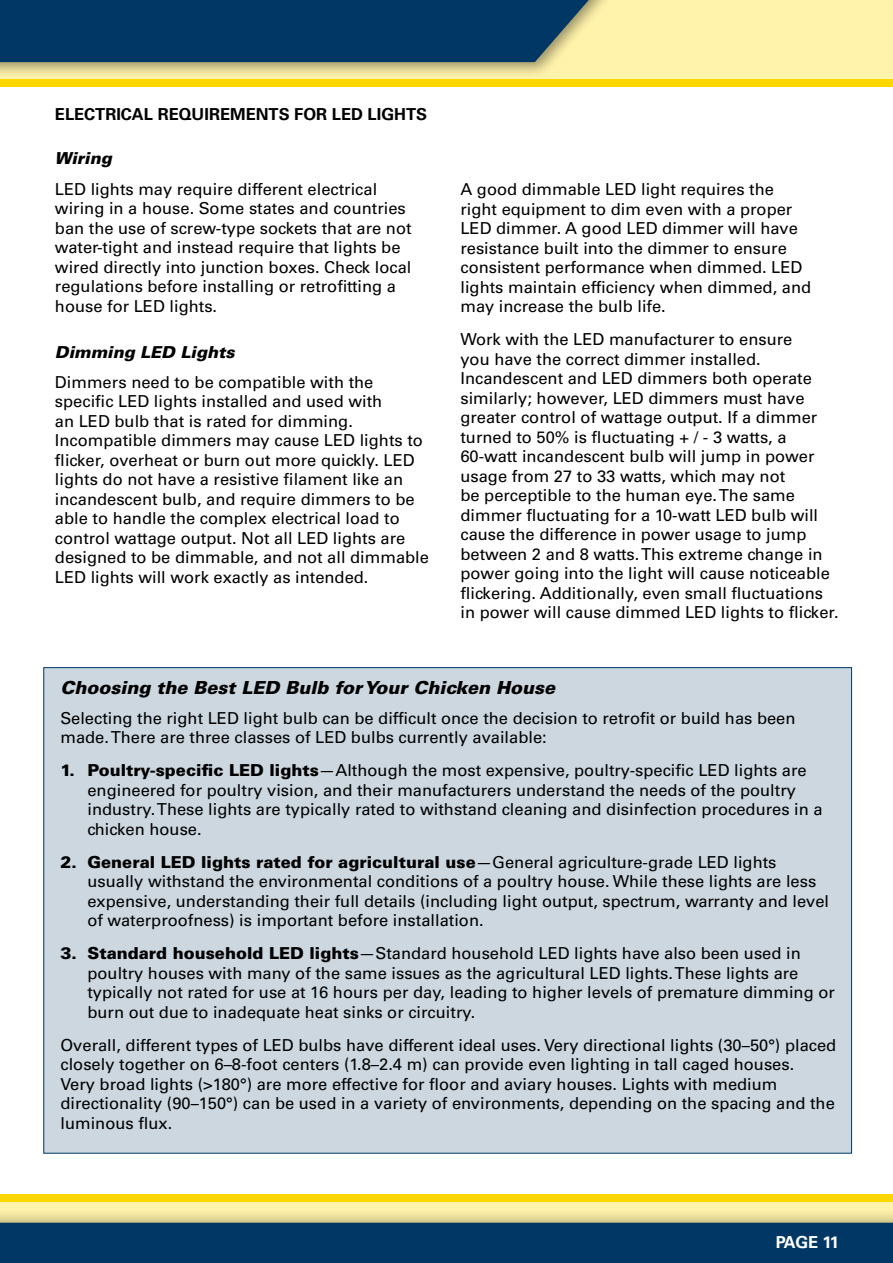
<style>
.page{position:relative;width:893px;height:1263px;background:#fff}
.page>*{position:absolute;margin:0;border:0;box-sizing:border-box;transform-origin:0 0}
.t1{font:italic 900 18px "Univers LT Std";color:#000}
.t2{font:16.5px/19.5px "Univers LT Std";color:#000}
.t3{font:700 16.5px "Univers LT Std";color:#000}
.t4{font:italic 900 16.5px "Univers LT Std";color:#000}
.t5{font:700 16.5px "Univers LT Std";letter-spacing:-.07em;color:#fff}
.s1{font-weight:900}
</style>
<div class="page">
<div style="left:0;top:1194px;width:893px;height:69px;background:#fff2ab"></div>
<div style="left:0;top:1194px;width:893px;height:8px;background:#ffd700"></div>
<div style="left:0;top:1207px;width:893px;height:56px;background:#000;opacity:.4"></div>
<div style="left:0;top:1223px;width:893px;height:40px;background:#003764"></div>
<div style="left:0;top:0;width:893px;height:84px;background:#fff2ab"></div>
<div style="left:0;top:79px;width:893px;height:8px;background:#ffd700"></div>
<div style="left:0;top:0;width:615px;height:78px;background:#000;opacity:.4"></div>
<div style="left:0;top:0;width:600px;height:62px;background:#003764"></div>
<div style="left:43px;top:667px;width:809px;height:486px;background:#ccd7e0;border:1px solid #003764"></div>
<p class="t3" style="left:55px;top:104px;width:374px">ELECTRICAL REQUIREMENTS FOR LED LIGHTS</p>
<p class="t4" style="left:55px;top:148px;width:58px">Wiring</p>
<p class="t2" style="left:55px;top:179px;width:358px">LED lights may require different electrical wiring in a house. Some states and countries ban the use of screw-type sockets that are not water-tight and instead require that lights be wired directly into junction boxes. Check local regulations before installing or retrofitting a house for LED lights.</p>
<p class="t4" style="left:55px;top:341px;width:181px">Dimming LED Lights</p>
<p class="t2" style="left:55px;top:372px;width:376px">Dimmers need to be compatible with the specific LED lights installed and used with<br>an LED bulb that is rated for dimming.<br>Incompatible dimmers may cause LED lights to flicker, overheat or burn out more quickly. LED lights do not have a resistive filament like an incandescent bulb, and require dimmers to be able to handle the complex electrical load to control wattage output. Not all LED lights are designed to be dimmable, and not all dimmable LED lights will work exactly as intended.</p>
<p class="t2" style="left:460px;top:180px;width:352px">A good dimmable LED light requires the right equipment to dim even with a proper LED dimmer. A good LED dimmer will have resistance built into the dimmer to ensure consistent performance when dimmed. LED lights maintain efficiency when dimmed, and may increase the bulb life.</p>
<p class="t2" style="left:460px;top:330px;width:380px">Work with the LED manufacturer to ensure<br>you have the correct dimmer installed.<br>Incandescent and LED dimmers both operate similarly; however, LED dimmers must have greater control of wattage output. If a dimmer turned to 50% is fluctuating + / - 3 watts, a 60-watt incandescent bulb will jump in power usage from 27 to 33 watts, which may not<br>be perceptible to the human eye. The same dimmer fluctuating for a 10-watt LED bulb will cause the difference in power usage to jump between 2 and 8 watts. This extreme change in power going into the light will cause noticeable flickering. Additionally, even small fluctuations in power will cause dimmed LED lights to flicker.</p>
<p class="t1" style="left:60px;top:676px;width:496px">Choosing the Best LED Bulb for Your Chicken House</p>
<p class="t2" style="left:60px;top:708px;width:737px">Selecting the right LED light bulb can be difficult once the decision to retrofit or build has been made. There are three classes of LED bulbs currently available:</p>
<p class="t2" style="left:87px;top:761px;width:737px;text-indent:-27px"><span class="s1">1. Poultry-specific LED lights</span>—Although the most expensive, poultry-specific LED lights are engineered for poultry vision, and their manufacturers understand the needs of the poultry industry. These lights are typically rated to withstand cleaning and disinfection procedures in a chicken house.</p>
<p class="t2" style="left:87px;top:852px;width:743px;text-indent:-27px"><span class="s1">2. General LED lights rated for agricultural use</span>—General agriculture-grade LED lights usually withstand the environmental conditions of a poultry house. While these lights are less expensive, understanding their full details (including light output, spectrum, warranty and level of waterproofness) is important before installation.</p>
<p class="t2" style="left:87px;top:944px;width:749px;text-indent:-27px"><span class="s1">3. Standard household LED lights</span>—Standard household LED lights have also been used in poultry houses with many of the same issues as the agricultural LED lights. These lights are typically not rated for use at 16 hours per day, leading to higher levels of premature dimming or burn out due to inadequate heat sinks or circuitry.</p>
<p class="t2" style="left:60px;top:1035px;width:777px">Overall, different types of LED bulbs have different ideal uses. Very directional lights (30–50°) placed closely together on 6–8-foot centers (1.8–2.4 m) can provide even lighting in tall caged houses.<br>Very broad lights (&gt;180°) are more effective for floor and aviary houses. Lights with medium directionality (90–150°) can be used in a variety of environments, depending on the spacing and the luminous flux.</p>
<p class="t5" style="left:776px;top:1232px;width:65px">PAGE 11</p>
</div>
